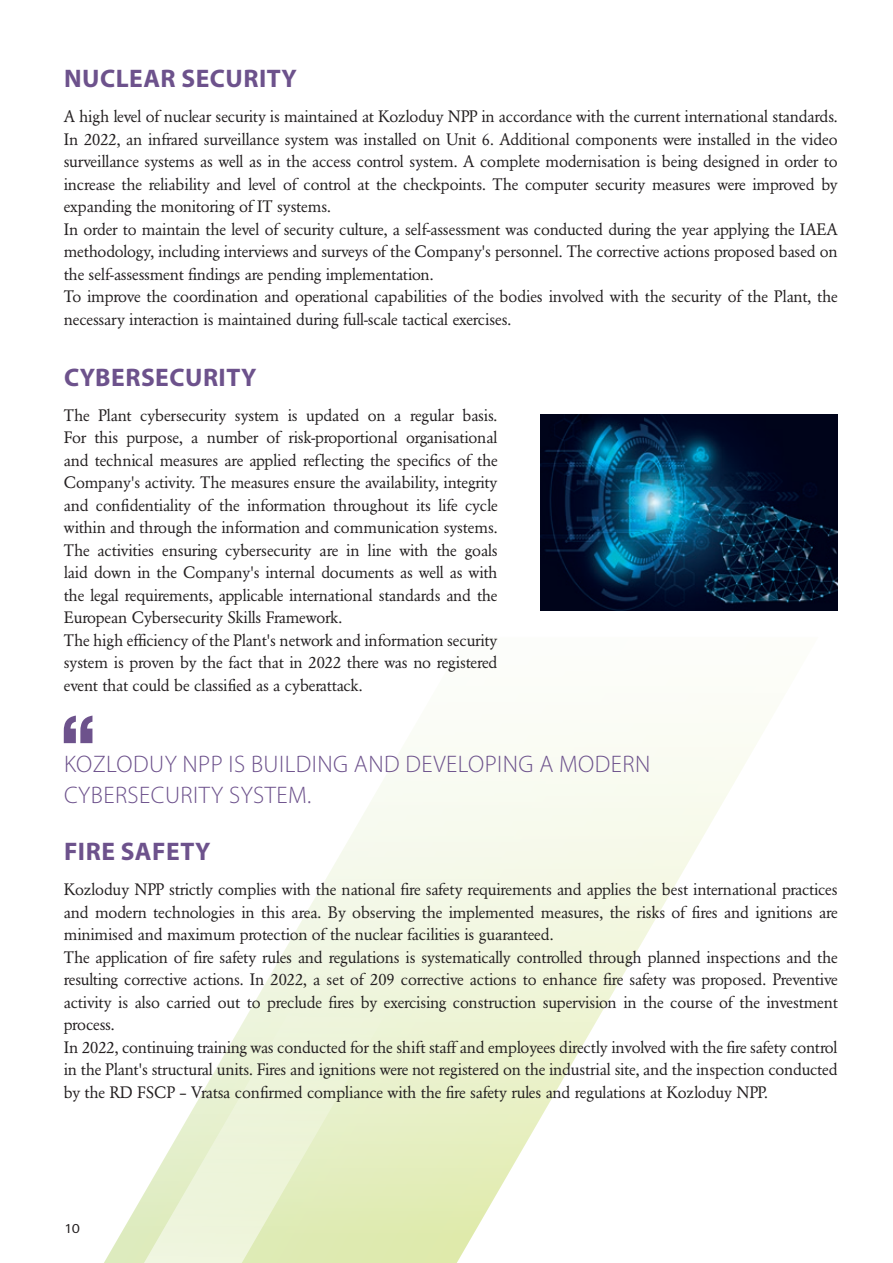
<style>
.page{position:relative;width:893px;height:1263px;background:#fff}
.page>*{position:absolute;margin:0;border:0;box-sizing:border-box;transform-origin:0 0}
.t1{font:700 25.5px "Myriad Pro";letter-spacing:.02em;color:#6d528c}
.t2{font:300 24px/30.6px "Myriad Pro";letter-spacing:.02em;color:#6d528c}
.t3{font:18px/22.5px "HS Garamond Bg";letter-spacing:-.015em;color:#231f20;text-align:justify}
.t4{font:13.5px "Universum Bg";color:#231f20}
</style>
<div class="page">
<svg style="left:104px;top:720px;width:666px;height:543px"></svg>
<svg style="left:137px;top:720px;width:467px;height:543px"></svg>
<img style="left:541px;top:414px;width:297px;height:197px">
<svg style="left:64px;top:715px;width:28px;height:28px"></svg>
<p class="t1" style="left:64px;top:62px;width:234px">NUCLEAR SECURITY</p>
<p class="t3" style="left:64px;top:107px;width:775px">A high level of nuclear security is maintained at Kozloduy NPP in accordance with the current international standards.<br>In 2022, an infrared surveillance system was installed on Unit 6. Additional components were installed in the video surveillance systems as well as in the access control system. A complete modernisation is being designed in order to increase the reliability and level of control at the checkpoints. The computer security measures were improved by expanding the monitoring of IT systems.</p>
<p class="t3" style="left:64px;top:219px;width:775px">In order to maintain the level of security culture, a self-assessment was conducted during the year applying the IAEA methodology, including interviews and surveys of the Company's personnel. The corrective actions proposed based on the self-assessment findings are pending implementation.</p>
<p class="t3" style="left:64px;top:287px;width:775px">To improve the coordination and operational capabilities of the bodies involved with the security of the Plant, the necessary interaction is maintained during full-scale tactical exercises.</p>
<p class="t1" style="left:64px;top:360px;width:194px">CYBERSECURITY</p>
<p class="t3" style="left:64px;top:405px;width:435px">The Plant cybersecurity system is updated on a regular basis.<br>For this purpose, a number of risk-proportional organisational and technical measures are applied reflecting the specifics of the Company's activity. The measures ensure the availability, integrity and confidentiality of the information throughout its life cycle within and through the information and communication systems.</p>
<p class="t3" style="left:64px;top:540px;width:435px">The activities ensuring cybersecurity are in line with the goals laid down in the Company's internal documents as well as with the legal requirements, applicable international standards and the European Cybersecurity Skills Framework.</p>
<p class="t3" style="left:64px;top:630px;width:435px">The high efficiency of the Plant's network and information security system is proven by the fact that in 2022 there was no registered event that could be classified as a cyberattack.</p>
<p class="t2" style="left:64px;top:748px;width:588px">KOZLODUY NPP IS BUILDING AND DEVELOPING A MODERN<br>CYBERSECURITY SYSTEM.</p>
<p class="t1" style="left:64px;top:835px;width:148px">FIRE SAFETY</p>
<p class="t3" style="left:64px;top:880px;width:775px">Kozloduy NPP strictly complies with the national fire safety requirements and applies the best international practices and modern technologies in this area. By observing the implemented measures, the risks of fires and ignitions are minimised and maximum protection of the nuclear facilities is guaranteed.</p>
<p class="t3" style="left:64px;top:947px;width:775px">The application of fire safety rules and regulations is systematically controlled through planned inspections and the resulting corrective actions. In 2022, a set of 209 corrective actions to enhance fire safety was proposed. Preventive activity is also carried out to preclude fires by exercising construction supervision in the course of the investment process.</p>
<p class="t3" style="left:64px;top:1037px;width:775px">In 2022, continuing training was conducted for the shift staff and employees directly involved with the fire safety control in the Plant's structural units. Fires and ignitions were not registered on the industrial site, and the inspection conducted by the RD FSCP – Vratsa confirmed compliance with the fire safety rules and regulations at Kozloduy NPP.</p>
<p class="t4" style="left:64px;top:1223px;width:18px">10</p>
</div>
